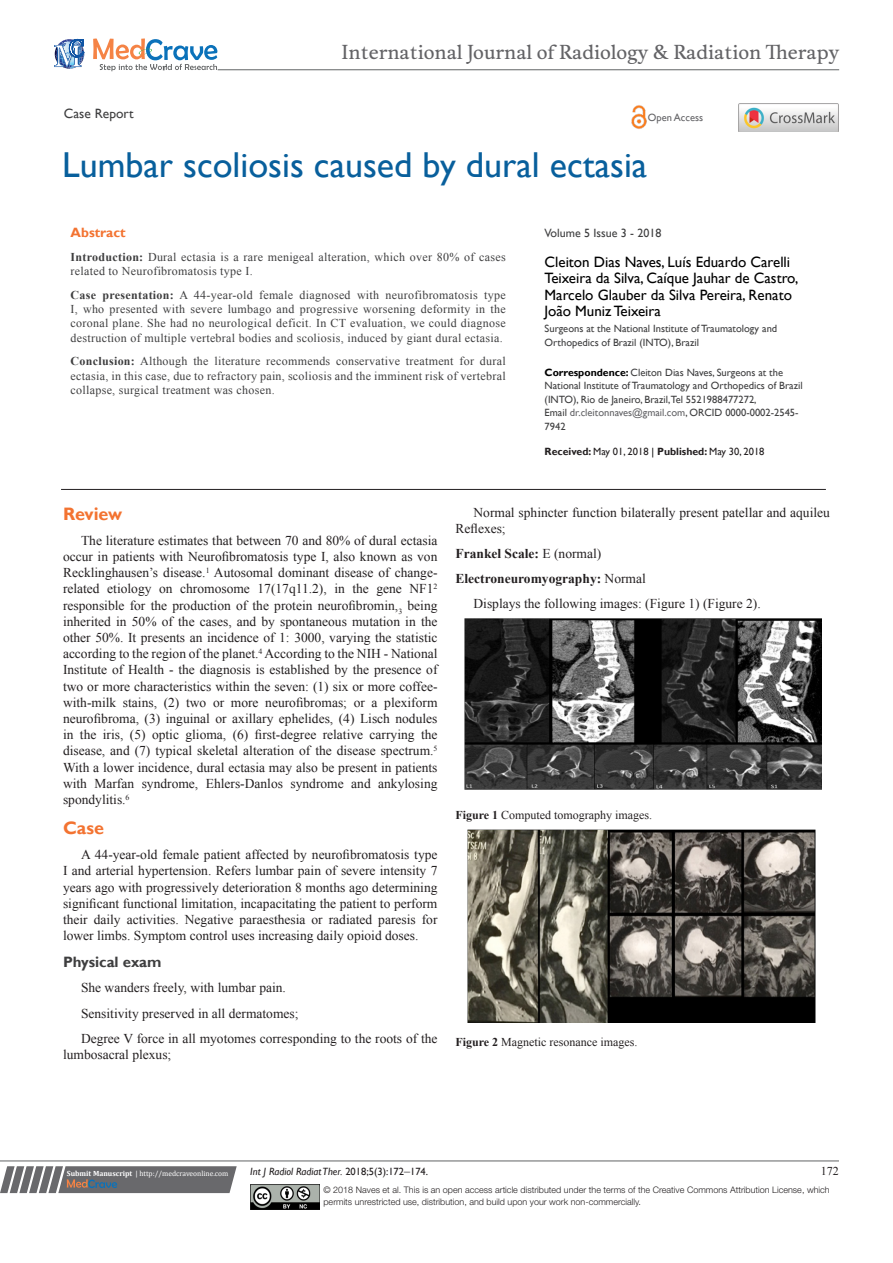
<style>
.page{position:relative;width:893px;height:1263px;background:#fff}
.page>*{position:absolute;margin:0;border:0;box-sizing:border-box;transform-origin:0 0}
.t1{font:36px "Gill Sans";color:#085f9c}
.t2{font:18.6px "Musee";color:#636366}
.List_Paragraph{font:700 18px "Gill Sans";color:#f37331}
.t3{font:15px/16.2px "Gill Sans";color:#000}
.t4{font:700 15px "Gill Sans";color:#3e3e3f}
.t5{font:13.5px/16.2px "Times New Roman";color:#231f20;text-align:justify}
.t6{font:700 13.5px "Times New Roman";color:#231f20}
.t7{font:13.5px "Gill Sans";color:#3e3e3f}
.t8{font:700 13.5px "Gill Sans";color:#f37331}
.t9{font:12px/14.4px "Times New Roman";letter-spacing:.025em;color:#3e3e3f;text-align:justify}
.t10{font:12px "Times New Roman";color:#231f20}
.t11{font:12px "Gill Sans";color:#3e3e3f}
.t12{font:10.5px/13.5px "Gill Sans";color:#3e3e3f}
.t13{font:10.5px "Gill Sans";color:#231f20}
.t14{font:italic 10.5px "Gill Sans";color:#231f20}
.t15{font:10.5px "Gill Sans";color:#636366}
.t16{font:300 9px/12px "Helvetica Neue LT Std";color:#231f20}
.t17{font:7.5px "Cambria";color:#fff}
.s1{font-weight:700}
.s2{font-weight:700;color:#000}
.s3{color:#636366}
.s4{color:#000}
.s5{font-weight:400}
.s6{font-style:normal}
.s7{font-family:"Times New Roman";font-style:normal;font-size:12px}
</style>
<div class="page">
<svg style="left:0;top:1166px;width:237px;height:27px;background:#78787a"></svg>
<hr style="left:0;top:1161px;width:839px;height:1px;background:#626465">
<hr style="left:61px;top:489px;width:765px;height:1px;background:#231f20">
<img style="left:250px;top:1185px;width:69px;height:24px">
<svg style="left:54px;top:39px;width:30px;height:30px"></svg>
<svg style="left:93px;top:38px;width:124px;height:33px"></svg>
<hr style="left:218px;top:70px;width:621px;height:1px;background:#626465">
<img style="left:631px;top:105px;width:16px;height:24px">
<img style="left:739px;top:104px;width:99px;height:28px">
<img style="left:464px;top:618px;width:358px;height:171px">
<img style="left:467px;top:829px;width:348px;height:194px">
<p class="t2" style="left:342px;top:41px;width:499px">International Journal of Radiology &amp; Radiation Therapy</p>
<p class="t7" style="left:64px;top:105px;width:71px">Case Report</p>
<p class="t15" style="left:648px;top:112px;width:57px">Open Access</p>
<p class="t1" style="left:62px;top:144px;width:587px">Lumbar scoliosis caused by dural ectasia</p>
<p class="t8" style="left:71px;top:225px;width:57px">Abstract</p>
<p class="t9" style="left:71px;top:249px;width:437px"><span class="s1">Introduction:</span> Dural ectasia is a rare menigeal alteration, which over 80% of cases related to Neurofibromatosis type I.</p>
<p class="t9" style="left:71px;top:287px;width:437px"><span class="s1">Case presentation:</span> A 44-year-old female diagnosed with neurofibromatosis type I, who presented with severe lumbago and progressive worsening deformity in the coronal plane. She had no neurological deficit. In CT evaluation, we could diagnose destruction of multiple vertebral bodies and scoliosis, induced by giant dural ectasia.</p>
<p class="t9" style="left:71px;top:354px;width:437px"><span class="s1">Conclusion:</span> Although the literature recommends conservative treatment for dural ectasia, in this case, due to refractory pain, scoliosis and the imminent risk of vertebral collapse, surgical treatment was chosen.</p>
<p class="t11" style="left:545px;top:226px;width:118px">Volume 5 Issue 3 - 2018</p>
<p class="t3" style="left:545px;top:254px;width:255px">Cleiton Dias Naves, Luís Eduardo Carelli Teixeira da Silva, Caíque Jauhar de Castro, Marcelo Glauber da Silva Pereira, Renato João Muniz Teixeira</p>
<p class="t12" style="left:545px;top:322px;width:234px">Surgeons at the National Institute of Traumatology and<br>Orthopedics of Brazil (INTO), Brazil</p>
<p class="t12" style="left:545px;top:366px;width:260px"><span class="s2">Correspondence:</span> Cleiton Dias Naves, Surgeons at the<br>National Institute of Traumatology and Orthopedics of Brazil (INTO), Rio de Janeiro, Brazil,Tel 5521988477272,</p>
<p class="t12" style="left:545px;top:406px;width:255px">Email <span class="s3">dr.cleitonnaves@gmail.com</span>, ORCID 0000-0002-2545-<br>7942</p>
<p class="t13" style="left:545px;top:445px;width:221px"><span class="s1">Received:</span> May 01, 2018 <span class="s4">|</span> <span class="s1">Published:</span> May 30, 2018</p>
<p class="List_Paragraph" style="left:63px;top:503px;width:61px">Review</p>
<p class="t5" style="left:63px;top:532px;width:376px;text-indent:18px">The literature estimates that between 70 and 80% of dural ectasia occur in patients with Neurofibromatosis type I, also known as von Recklinghausen’s disease.<sup>1</sup> Autosomal dominant disease of change&shy;related etiology on chromosome 17(17q11.2), in the gene NF1<sup>2 </sup>responsible for the production of the protein neurofibromin,<sub>3</sub> being inherited in 50% of the cases, and by spontaneous mutation in the other 50%. It presents an incidence of 1: 3000, varying the statistic according to the region of the planet.<sup>4</sup> According to the NIH - National Institute of Health - the diagnosis is established by the presence of two or more characteristics within the seven: (1) six or more coffee&shy;with-milk stains, (2) two or more neurofibromas; or a plexiform neurofibroma, (3) inguinal or axillary ephelides, (4) Lisch nodules in the iris, (5) optic glioma, (6) first-degree relative carrying the disease, and (7) typical skeletal alteration of the disease spectrum.<sup>5<br></sup>With a lower incidence, dural ectasia may also be present in patients with Marfan syndrome, Ehlers-Danlos syndrome and ankylosing spondylitis.<sup>6</sup></p>
<p class="List_Paragraph" style="left:63px;top:817px;width:43px">Case</p>
<p class="t5" style="left:63px;top:846px;width:376px;text-indent:18px">A 44-year-old female patient affected by neurofibromatosis type I and arterial hypertension. Refers lumbar pain of severe intensity 7 years ago with progressively deterioration 8 months ago determining significant functional limitation, incapacitating the patient to perform their daily activities. Negative paraesthesia or radiated paresis for lower limbs. Symptom control uses increasing daily opioid doses.</p>
<p class="t4" style="left:63px;top:953px;width:100px">Physical exam</p>
<p class="t5" style="left:81px;top:979px;width:206px">She wanders freely, with lumbar pain.</p>
<p class="t5" style="left:81px;top:1005px;width:219px">Sensitivity preserved in all dermatomes;</p>
<p class="t5" style="left:63px;top:1030px;width:376px;text-indent:18px">Degree V force in all myotomes corresponding to the roots of the lumbosacral plexus;</p>
<p class="t5" style="left:455px;top:504px;width:376px;text-indent:18px">Normal sphincter function bilaterally present patellar and aquileu<br>Reflexes;</p>
<p class="t6" style="left:455px;top:544px;width:147px">Frankel Scale: <span class="s5">E (normal)</span></p>
<p class="t6" style="left:455px;top:569px;width:192px">Electroneuromyography: <span class="s5">Normal</span></p>
<p class="t5" style="left:473px;top:595px;width:289px">Displays the following images: (Figure 1) (Figure 2).</p>
<p class="t10" style="left:455px;top:807px;width:198px"><span class="s1">Figure 1</span> Computed tomography images.</p>
<p class="t10" style="left:455px;top:1034px;width:184px"><span class="s1">Figure 2</span> Magnetic resonance images.</p>
<p class="t17" style="left:67px;top:1169px;width:163px"><span class="s1">Submit Manuscript</span> | http://medcraveonline.com</p>
<p class="t14" style="left:250px;top:1165px;width:179px">Int J Radiol Radiat Ther. <span class="s6">2018;5(3):172</span><span class="s7">‒</span><span class="s6">174.</span></p>
<p class="t10" style="left:821px;top:1163px;width:19px">172</p>
<p class="t16" style="left:323px;top:1183px;width:508px">© 2018 Naves et al. This is an open access article distributed under the terms of the Creative Commons Attribution License, which permits unrestricted use, distribution, and build upon your work non-commercially.</p>
</div>
